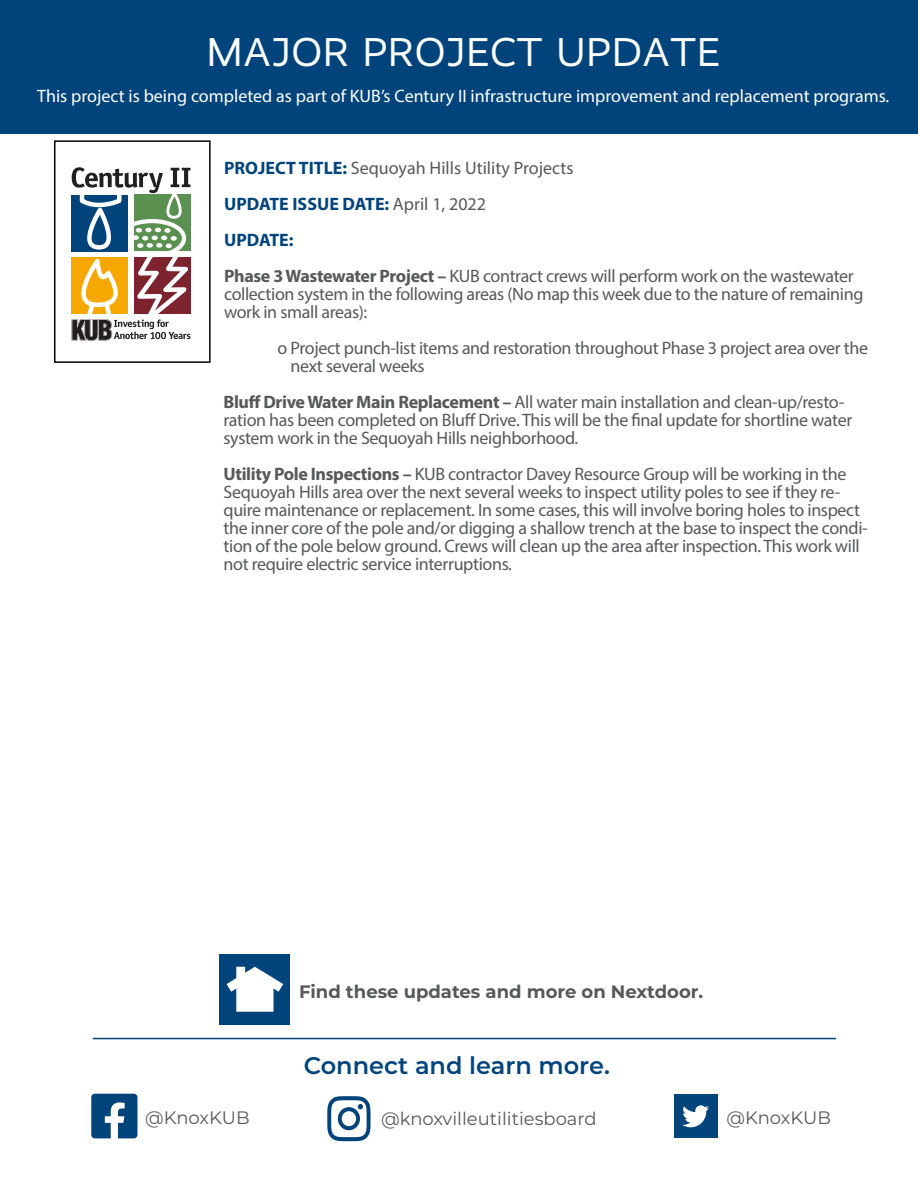
<style>
.page{position:relative;width:918px;height:1188px;background:#fff}
.page>*{position:absolute;margin:0;border:0;box-sizing:border-box;transform-origin:0 0}
.t1{font:40.5px "Realist";letter-spacing:.03em;color:#fff}
.t2{font:600 24px "Montserrat";color:#00447b}
.t3{font:18px/18px "Myriad Pro";letter-spacing:-.02em;color:#57585a}
.t4{font:18px "Myriad Pro";color:#fff}
.t5{font:18px "Myriad Pro";color:#57585a}
.t6{font:18px "Montserrat";color:#57585a}
.t7{font:700 18px "Myriad Pro";color:#00447b}
.t8{font:700 18px "Montserrat";color:#57585a}
.s1{font-weight:700;color:#00447b}
.s2{font-weight:400;color:#57585a}
.s3{font-weight:700}
</style>
<div class="page">
<div style="left:0;top:0;width:918px;height:134px;background:#00447b"></div>
<svg style="left:71px;top:167px;width:120px;height:174px"></svg>
<div style="left:54px;top:140px;width:157px;height:223px;border:2px solid #040503"></div>
<div style="left:91px;top:1094px;width:46px;height:44px;background:#00447b;border-radius:4px"></div>
<svg style="left:105px;top:1102px;width:20px;height:37px"></svg>
<svg style="left:327px;top:1096px;width:44px;height:45px"></svg>
<div style="left:674px;top:1095px;width:43px;height:43px;background:#00447b"></div>
<svg style="left:682px;top:1105px;width:27px;height:22px"></svg>
<hr style="left:93px;top:1038px;width:743px;height:1px;background:#00447b">
<div style="left:219px;top:954px;width:71px;height:71px;background:#00447b"></div>
<svg style="left:227px;top:967px;width:56px;height:45px"></svg>
<p class="t1" style="left:207px;top:29px;width:515px">MAJOR PROJECT UPDATE</p>
<p class="t4" style="left:37px;top:85px;width:854px">This project is being completed as part of KUB’s Century II infrastructure improvement and replacement programs.</p>
<p class="t5" style="left:224px;top:157px;width:351px"><span class="s1">PROJECT TITLE:</span> Sequoyah Hills Utility Projects</p>
<p class="t7" style="left:224px;top:193px;width:263px">UPDATE ISSUE DATE: <span class="s2">April 1, 2022</span></p>
<p class="t7" style="left:224px;top:229px;width:71px">UPDATE:</p>
<p class="t3" style="left:224px;top:267px;width:641px"><span class="s3">Phase 3 Wastewater Project –</span> KUB contract crews will perform work on the wastewater collection system in the following areas (No map this week due to the nature of remaining work in small areas):</p>
<p class="t3" style="left:291px;top:339px;width:579px;text-indent:-13px">o Project punch-list items and restoration throughout Phase 3 project area over the next several weeks</p>
<p class="t3" style="left:224px;top:393px;width:630px"><span class="s3">Bluff Drive Water Main Replacement –</span> All water main installation and clean-up/resto&shy;ration has been completed on Bluff Drive. This will be the final update for shortline water system work in the Sequoyah Hills neighborhood.</p>
<p class="t3" style="left:224px;top:465px;width:646px"><span class="s3">Utility Pole Inspections –</span> KUB contractor Davey Resource Group will be working in the Sequoyah Hills area over the next several weeks to inspect utility poles to see if they re&shy;quire maintenance or replacement. In some cases, this will involve boring holes to inspect the inner core of the pole and/or digging a shallow trench at the base to inspect the condi&shy;tion of the pole below ground. Crews will clean up the area after inspection. This work will not require electric service interruptions.</p>
<p class="t8" style="left:299px;top:978px;width:406px">Find these updates and more on Nextdoor.</p>
<p class="t2" style="left:304px;top:1049px;width:308px">Connect and learn more.</p>
<p class="t6" style="left:145px;top:1105px;width:106px">@KnoxKUB</p>
<p class="t6" style="left:381px;top:1106px;width:217px">@knoxvilleutilitiesboard</p>
<p class="t6" style="left:727px;top:1105px;width:106px">@KnoxKUB</p>
</div>
